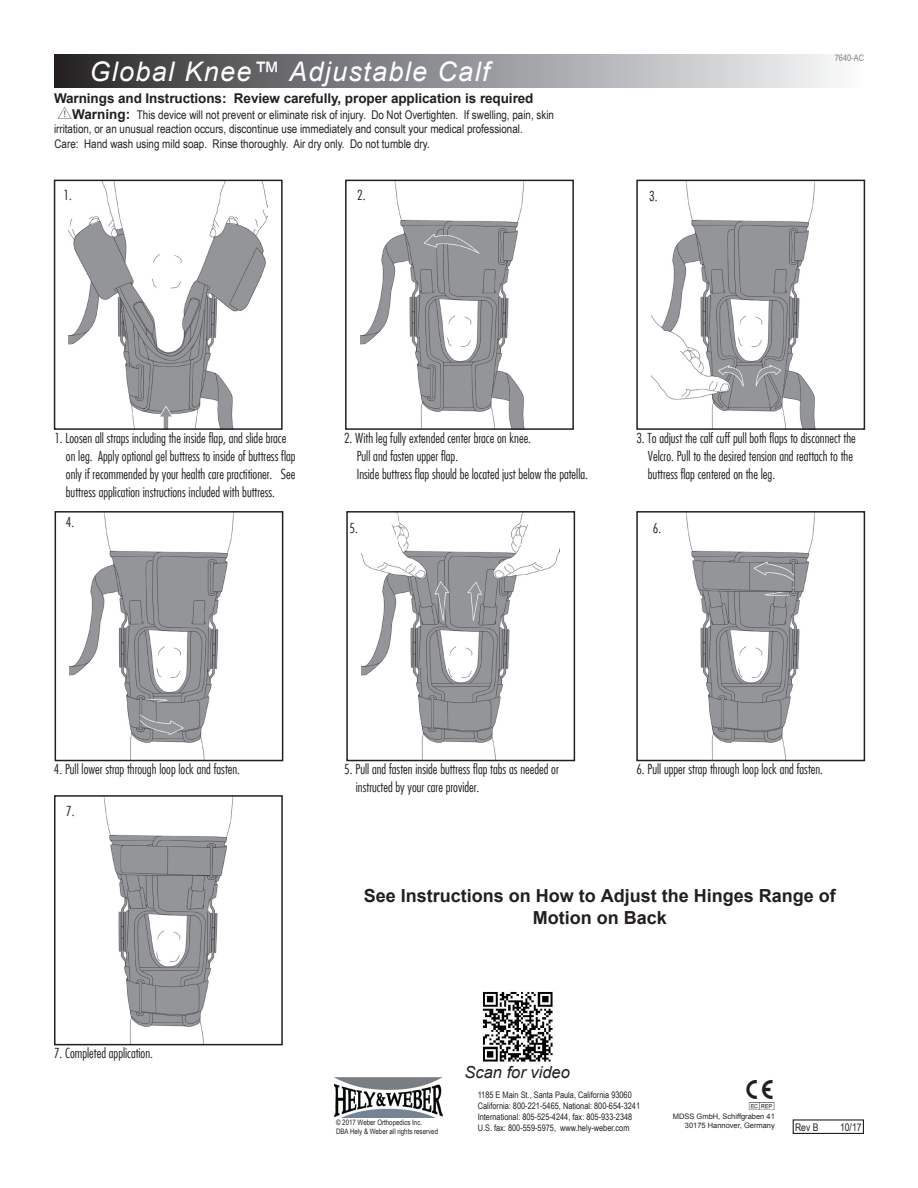
<style>
.page{position:relative;width:918px;height:1188px;background:#fff}
.page>*{position:absolute;margin:0;border:0;box-sizing:border-box;transform-origin:0 0}
.t1{font:italic 27px "Arial";letter-spacing:.05em;color:#fff}
.t2{font:21px "mdd en 980";color:#231f20}
.t3{font:700 18px/21.6px "Arial";color:#231f20;text-align:center}
.t4{font:18px "mdd en 980";color:#231f20}
.t5{font:italic 16.5px "Arial";color:#231f20}
.instructions_body{font:300 condensed 13.5px/18px "Futura LT";color:#231f20}
.t6{font:700 13.5px "Arial";letter-spacing:-.005em;color:#231f20}
.t7{font:12px/14.4px "Arial Narrow";color:#231f20}
.IFU_Rev-Date{font:10.5px "Arial Narrow";color:#231f20}
.t8{font:9px "Arial Narrow";color:#231f20}
.t9{font:9px "Arial Narrow";color:#808080}
.t10{font:7.5px "Arial Narrow";color:#231f20}
.t11{font:7.5px "Arial";color:#231f20}
.s1{font-family:"mdd en 980";font-size:13.5px}
.s2{font-family:"Arial";font-weight:700;font-size:13.5px}
</style>
<div class="page">
<img style="left:361px;top:514px;width:199px;height:244px">
<div style="left:346px;top:511px;width:229px;height:250px;border:2px solid #231f20"></div>
<img style="left:104px;top:798px;width:129px;height:244px">
<div style="left:54px;top:795px;width:229px;height:250px;border:2px solid #231f20"></div>
<img style="left:70px;top:514px;width:164px;height:244px">
<div style="left:55px;top:511px;width:228px;height:250px;border:2px solid #231f20"></div>
<img style="left:686px;top:514px;width:129px;height:244px">
<div style="left:636px;top:511px;width:229px;height:250px;border:2px solid #231f20"></div>
<img style="left:652px;top:183px;width:164px;height:244px">
<div style="left:636px;top:180px;width:229px;height:250px;border:2px solid #231f20"></div>
<img style="left:360px;top:183px;width:165px;height:244px">
<div style="left:345px;top:180px;width:229px;height:250px;border:2px solid #231f20"></div>
<div style="left:54px;top:54px;width:810px;height:34px;background:linear-gradient(to right,#2a2b2d,#fafcfe)"></div>
<img style="left:69px;top:183px;width:198px;height:244px">
<div style="left:54px;top:180px;width:229px;height:250px;border:2px solid #231f20"></div>
<img style="left:335px;top:1077px;width:108px;height:41px">
<div style="left:793px;top:1119px;width:71px;height:15px;border:1px solid #231f20"></div>
<img style="left:482px;top:991px;width:71px;height:71px">
<p class="t1" style="left:89px;top:54px;width:402px">Global Knee™ Adjustable Calf</p>
<p class="t6" style="left:54px;top:89px;width:481px">Warnings and Instructions: Review carefully, proper application is required</p>
<p class="t7" style="left:54px;top:107px;width:502px;text-indent:4px"><span class="s1">Y</span><span class="s2">Warning:</span> This device will not prevent or eliminate risk of injury. Do Not Overtighten. If swelling, pain, skin irritation, or an unusual reaction occurs, discontinue use immediately and consult your-- medical professional.</p>
<p class="t7" style="left:55px;top:136px;width:377px">Care: Hand wash using mild soap. Rinse thoroughly. Air dry only. Do not tumble dry.</p>
<p class="instructions_body" style="left:357px;top:186px;width:10px">2.</p>
<p class="instructions_body" style="left:64px;top:186px;width:10px">1.</p>
<p class="instructions_body" style="left:649px;top:187px;width:10px">3.</p>
<p class="t9" style="left:835px;top:51px;width:31px">7640-AC</p>
<p class="instructions_body" style="left:66px;top:430px;width:231px;text-indent:-12px">1. Loosen all straps including the inside flap, and slide brace on leg. Apply optional gel buttress to inside of buttress flap only if recommended by your health care practitioner. See buttress application instructions included with buttress.</p>
<p class="instructions_body" style="left:66px;top:513px;width:10px">4.</p>
<p class="instructions_body" style="left:344px;top:430px;width:189px">2. With leg fully extended center brace on knee.</p>
<p class="instructions_body" style="left:357px;top:448px;width:103px">Pull and fasten upper flap.</p>
<p class="instructions_body" style="left:357px;top:466px;width:233px">Inside buttress flap should be located just below the patella.</p>
<p class="instructions_body" style="left:350px;top:519px;width:10px">5.</p>
<p class="instructions_body" style="left:648px;top:430px;width:209px;text-indent:-12px">3. To adjust the calf cuff pull both flaps to disconnect the<br>Velcro. Pull to the desired tension and reattach to the buttress flap centered on the leg.</p>
<p class="instructions_body" style="left:653px;top:519px;width:10px">6.</p>
<p class="instructions_body" style="left:54px;top:760px;width:188px">4. Pull lower strap through loop lock and fasten.</p>
<p class="instructions_body" style="left:636px;top:760px;width:188px">6. Pull upper strap through loop lock and fasten.</p>
<p class="instructions_body" style="left:66px;top:802px;width:10px">7.</p>
<p class="instructions_body" style="left:356px;top:760px;width:204px;text-indent:-12px">5. Pull and fasten inside buttress flap tabs as needed or instructed by your care provider.</p>
<p class="instructions_body" style="left:54px;top:1044px;width:101px">7. Completed application.</p>
<p class="t3" style="left:364px;top:886px;width:474px">See Instructions on How to Adjust the Hinges Range of<br>Motion on Back</p>
<p class="t10" style="left:336px;top:1117px;width:88px">© 2017 Weber Orthopedics Inc.</p>
<p class="t10" style="left:336px;top:1126px;width:104px">DBA Hely &amp; Weber all rights reserved</p>
<p class="t5" style="left:465px;top:1061px;width:107px">Scan for video</p>
<p class="t8" style="left:478px;top:1088px;width:156px">1185 E Main St., Santa Paula, California 93060</p>
<p class="t8" style="left:478px;top:1099px;width:164px">California: 800-221-5465, National: 800-654-3241</p>
<p class="t8" style="left:478px;top:1110px;width:156px">International: 805-525-4244, fax: 805-933-2348</p>
<p class="t8" style="left:478px;top:1121px;width:153px">U.S. fax: 800-559-5975, www.hely-weber.com</p>
<p class="t2" style="left:746px;top:1080px;width:31px">C</p>
<p class="t4" style="left:748px;top:1093px;width:29px">P</p>
<p class="t11" style="left:685px;top:1120px;width:92px">30175 Hannover, Germany</p>
<p class="IFU_Rev-Date" style="left:795px;top:1119px;width:25px">Rev B</p>
<p class="IFU_Rev-Date" style="left:840px;top:1119px;width:23px">10/17</p>
<p class="t11" style="left:673px;top:1111px;width:103px">MDSS GmbH, Schiffgraben 41</p>
</div>
